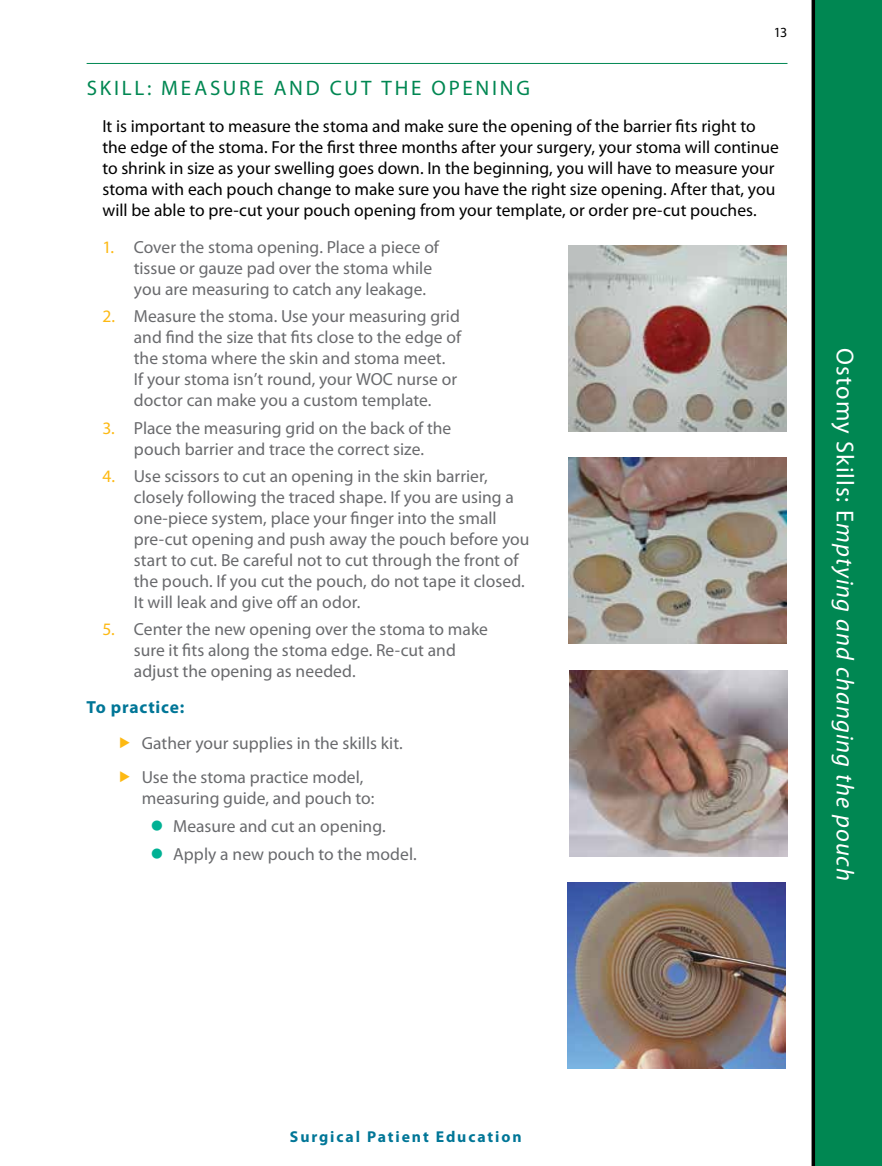
<style>
.page{position:relative;width:882px;height:1166px;background:#fff}
.page>*{position:absolute;margin:0;border:0;box-sizing:border-box;transform-origin:0 0}
.t1{font:italic 24.5px "Myriad Pro";letter-spacing:.04em;color:#fff}
.t2{font:21px "Myriad Pro";letter-spacing:.135em;color:#008752}
.t3{font:17.5px/21px "Myriad Pro";color:#696a6d}
.t4{font:17.5px/21px "Myriad Pro";color:#000}
.t5{font:700 17.5px "Myriad Pro";letter-spacing:.04em;color:#007697}
.t6{font:700 15.75px "Myriad Pro";letter-spacing:.12em;color:#007697}
.t7{font:14px "Myriad Pro";color:#000}
.s1{color:#fdb913}
.s2{font-style:normal}
</style>
<div class="page">
<svg style="left:812px;top:0;width:70px;height:1166px;background:#007346"></svg>
<hr style="left:87px;top:63px;width:701px;height:1px;background:#008752">
<img style="left:568px;top:245px;width:219px;height:186px">
<img style="left:568px;top:457px;width:219px;height:186px">
<img style="left:569px;top:670px;width:219px;height:186px">
<img style="left:568px;top:882px;width:218px;height:187px">
<p class="t7" style="left:774px;top:23px;width:15px">13</p>
<p class="t2" style="left:87px;top:75px;width:445px">SKILL: MEASURE AND CUT THE OPENING</p>
<p class="t4" style="left:102px;top:115px;width:678px">It is important to measure the stoma and make sure the opening of the barrier fits right to the edge of the stoma. For the first three months after your surgery, your stoma will continue to shrink in size as your swelling goes down. In the beginning, you will have to measure your stoma with each pouch change to make sure you have the right size opening. After that, you will be able to pre-cut your pouch opening from your template, or order pre-cut pouches.</p>
<p class="t3" style="left:134px;top:236px;width:307px;text-indent:-32px"><span class="s1">1.</span> Cover the stoma opening. Place a piece of tissue or gauze pad over the stoma while you are measuring to catch any leakage.</p>
<p class="t3" style="left:134px;top:306px;width:329px;text-indent:-32px"><span class="s1">2.</span> Measure the stoma. Use your measuring grid and find the size that fits close to the edge of the stoma where the skin and stoma meet.<br>If your stoma isn’t round, your WOC nurse or doctor can make you a custom template.</p>
<p class="t3" style="left:102px;top:417px;width:351px;text-align:center"><span class="s1">3.</span> Place the measuring grid on the back of the pouch barrier and trace the correct size.</p>
<p class="t3" style="left:134px;top:465px;width:397px;text-indent:-31px"><span class="s1">4.</span> Use scissors to cut an opening in the skin barrier, closely following the traced shape. If you are using a one-piece system, place your finger into the small pre-cut opening and push away the pouch before you start to cut. Be careful not to cut through the front of the pouch. If you cut the pouch, do not tape it closed.<br>It will leak and give off an odor.</p>
<p class="t3" style="left:134px;top:618px;width:355px;text-indent:-32px"><span class="s1">5.</span> Center the new opening over the stoma to make sure it fits along the stoma edge. Re-cut and adjust the opening as needed.</p>
<p class="t5" style="left:87px;top:695px;width:99px">To practice:</p>
<p class="t3" style="left:142px;top:726px;width:263px;line-height:33.9px">Gather your supplies in the skills kit.<br>Use the stoma practice model,</p>
<p class="t3" style="left:173px;top:784px;width:245px;line-height:27.8px;text-indent:-32px">measuring guide, and pouch to:<br>Measure and cut an opening.<br>Apply a new pouch to the model.</p>
<h1 class="t1" style="left:860px;top:348px;width:534px;rotate:90deg"><span class="s2">Ostomy Skills: E</span>mptying and changing the pouch</h1>
<p class="t6" style="left:290px;top:1126px;width:233px">Surgical Patient Education</p>
</div>
